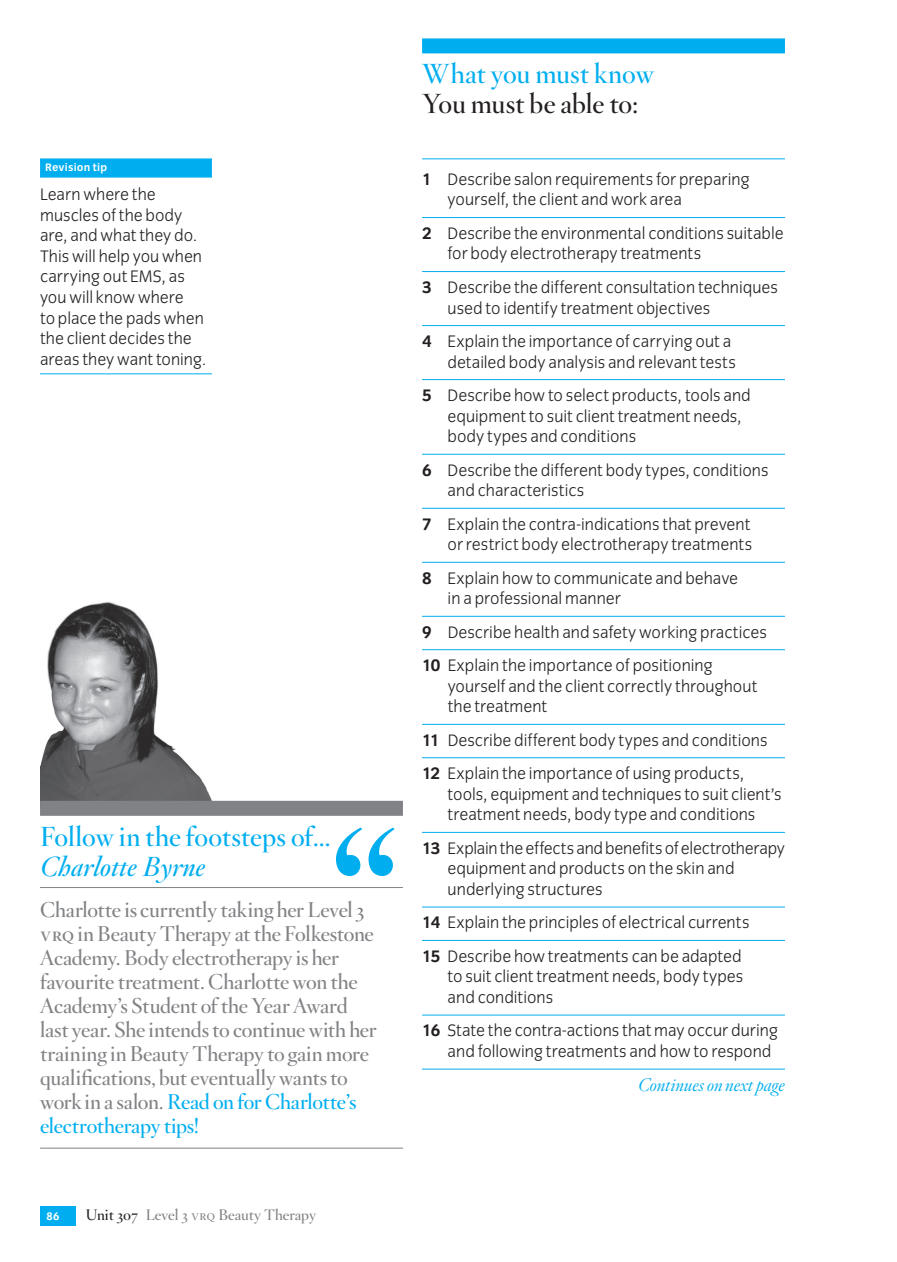
<style>
.page{position:relative;width:897px;height:1262px;background:#fff}
.page>*{position:absolute;margin:0;border:0;box-sizing:border-box;transform-origin:0 0}
.t1{font:189px "Hoefler Titling HTF Sm Roman";color:#00aeef}
.t2{font:27px "Hoefler Titling HTF Sm Roman";color:#00aeef}
.t3{font:27px "Hoefler Titling HTF Sm Roman";letter-spacing:-.005em;color:#231f20}
.t4{font:italic 27px "Hoefler Titling HTF Sm";color:#00aeef}
.t5{font:21px/24px "Hoefler Titling HTF Sm Roman";letter-spacing:-.01em;color:#808285}
.t6{font:italic 18px "Hoefler Titling HTF Lt";color:#00aeef}
.t7{font:300 17.25px/20.7px "Congress Sans";color:#231f20}
.t8{font:15px "Hoefler Titling HTF Sm Roman";color:#808285}
.t9{font:700 11.25px "Congress Sans";letter-spacing:.015em;color:#fff}
.s1{font-family:"Hoefler Titling HTF Sm SC"}
.s2{color:#00aeef}
.s3{font-weight:700}
.s4{color:#231f20}
.s5{font-family:"Hoefler Titling HTF Lt SC"}
</style>
<div class="page">
<div style="left:40px;top:1206px;width:35px;height:19px;background:#00aeef"></div>
<img style="left:40px;top:602px;width:206px;height:199px">
<div style="left:422px;top:38px;width:362px;height:15px;background:#00aeef"></div>
<hr style="left:422px;top:158px;width:362px;height:1px;background:#00aeef">
<hr style="left:422px;top:217px;width:362px;height:1px;background:#00aeef">
<hr style="left:422px;top:271px;width:362px;height:1px;background:#00aeef">
<hr style="left:422px;top:325px;width:362px;height:1px;background:#00aeef">
<hr style="left:422px;top:379px;width:362px;height:1px;background:#00aeef">
<hr style="left:422px;top:454px;width:362px;height:1px;background:#00aeef">
<hr style="left:422px;top:508px;width:362px;height:1px;background:#00aeef">
<hr style="left:422px;top:562px;width:362px;height:1px;background:#00aeef">
<hr style="left:422px;top:616px;width:362px;height:1px;background:#00aeef">
<hr style="left:422px;top:649px;width:362px;height:1px;background:#00aeef">
<hr style="left:422px;top:724px;width:362px;height:1px;background:#00aeef">
<hr style="left:422px;top:757px;width:362px;height:1px;background:#00aeef">
<hr style="left:422px;top:832px;width:362px;height:1px;background:#00aeef">
<hr style="left:422px;top:906px;width:362px;height:1px;background:#00aeef">
<hr style="left:422px;top:940px;width:362px;height:1px;background:#00aeef">
<hr style="left:422px;top:1014px;width:362px;height:1px;background:#00aeef">
<hr style="left:422px;top:1068px;width:362px;height:1px;background:#00aeef">
<div style="left:40px;top:158px;width:172px;height:20px;background:#00aeef"></div>
<hr style="left:40px;top:373px;width:172px;height:1px;background:#00aeef">
<div style="left:40px;top:801px;width:363px;height:15px;background:#808285"></div>
<hr style="left:40px;top:887px;width:363px;height:1px;background:#808285">
<hr style="left:40px;top:1147px;width:363px;height:1px;background:#808285">
<p class="t9" style="left:45px;top:161px;width:64px">Revision tip</p>
<p class="t7" style="left:40px;top:184px;width:167px">Learn where the muscles of the body are, and what they do.<br>This will help you when carrying out EMS, as you will know where<br>to place the pads when the client decides the areas they want toning.</p>
<h2 class="t2" style="left:40px;top:818px;width:292px">Follow in the footsteps of…</h2>
<h2 class="t4" style="left:40px;top:848px;width:166px">Charlotte Byrne</h2>
<h1 class="t1" style="left:325px;top:776px;width:78px">“</h1>
<p class="t5" style="left:40px;top:897px;width:338px">Charlotte is currently taking her Level 3 <span class="s1">vrq</span> in Beauty Therapy at the Folkestone Academy. Body electrotherapy is her favourite treatment. Charlotte won the Academy’s Student of the Year Award last year. She intends to continue with her training in Beauty Therapy to gain more qualifications, but eventually wants to work in a salon. <span class="s2">Read on for Charlotte’s electrotherapy tips!</span></p>
<h2 class="t2" style="left:422px;top:56px;width:233px">What you must know</h2>
<h2 class="t3" style="left:422px;top:86px;width:217px">You must be able to:</h2>
<p class="t7" style="left:447px;top:169px;width:303px;text-indent:-26px"><span class="s3">1</span> Describe salon requirements for preparing yourself, the client and work area</p>
<p class="t7" style="left:447px;top:223px;width:337px;text-indent:-26px"><span class="s3">2</span> Describe the environmental conditions suitable for body electrotherapy treatments</p>
<p class="t7" style="left:447px;top:277px;width:331px;text-indent:-26px"><span class="s3">3</span> Describe the different consultation techniques used to identify treatment objectives</p>
<p class="t7" style="left:422px;top:331px;width:315px;text-align:right"><span class="s3">4</span> Explain the importance of carrying out a detailed body analysis and relevant tests</p>
<p class="t7" style="left:447px;top:385px;width:304px;text-indent:-26px"><span class="s3">5</span> Describe how to select products, tools and equipment to suit client treatment needs, body types and conditions</p>
<p class="t7" style="left:447px;top:460px;width:322px;text-indent:-26px"><span class="s3">6</span> Describe the different body types, conditions and characteristics</p>
<p class="t7" style="left:422px;top:514px;width:331px;text-align:right"><span class="s3">7</span> Explain the contra-indications that prevent or restrict body electrotherapy treatments</p>
<p class="t7" style="left:447px;top:568px;width:292px;text-indent:-26px"><span class="s3">8</span> Explain how to communicate and behave in a professional manner</p>
<p class="t7" style="left:422px;top:615px;width:346px;line-height:33.5px"><span class="s3">9</span> Describe health and safety working practices<br><span class="s3">10</span> Explain the importance of positioning</p>
<p class="t7" style="left:447px;top:676px;width:311px">yourself and the client correctly throughout the treatment</p>
<p class="t7" style="left:422px;top:723px;width:347px;line-height:33.5px"><span class="s3">11</span> Describe different body types and conditions<br><span class="s3">12</span> Explain the importance of using products,</p>
<p class="t7" style="left:447px;top:784px;width:335px">tools, equipment and techniques to suit client’s treatment needs, body type and conditions</p>
<p class="t7" style="left:447px;top:838px;width:338px;text-indent:-26px"><span class="s3">13</span> Explain the effects and benefits of electrotherapy equipment and products on the skin and underlying structures</p>
<p class="t7" style="left:422px;top:906px;width:329px;line-height:33.5px"><span class="s3">14</span> Explain the principles of electrical currents<br><span class="s3">15</span> Describe how treatments can be adapted</p>
<p class="t7" style="left:447px;top:966px;width:297px">to suit client treatment needs, body types and conditions</p>
<p class="t7" style="left:447px;top:1020px;width:332px;text-indent:-26px"><span class="s3">16</span> State the contra-actions that may occur during and following treatments and how to respond</p>
<p class="t6" style="left:637px;top:1072px;width:148px">Continues on next page</p>
<p class="t9" style="left:46px;top:1209px;width:14px">86</p>
<p class="t8" style="left:86px;top:1205px;width:232px"><span class="s4">Unit 307</span> Level 3 <span class="s5">vrq</span> Beauty Therapy</p>
</div>
